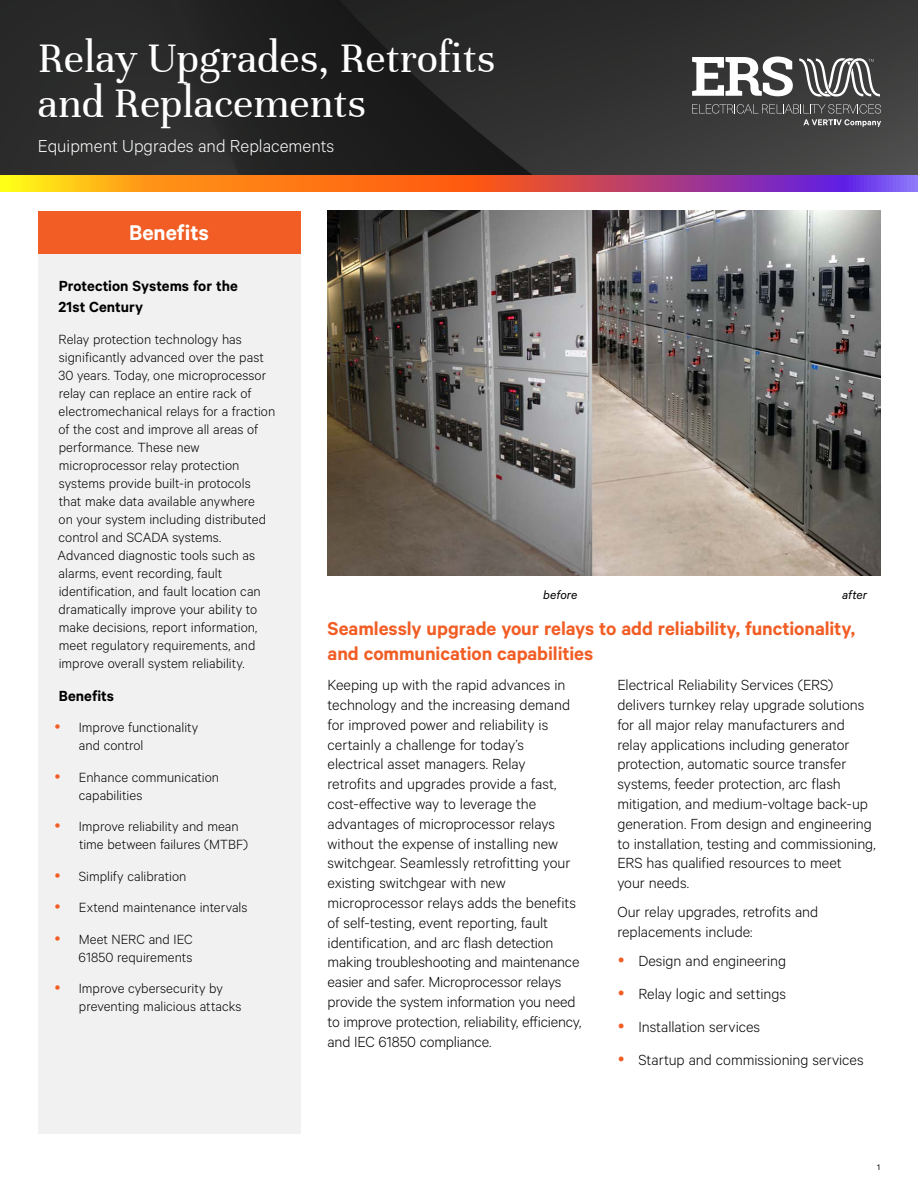
<style>
.page{position:relative;width:918px;height:1188px;background:#fff}
.page>*{position:absolute;margin:0;border:0;box-sizing:border-box;transform-origin:0 0}
.t1{font:45px/45px "Unna";color:#fff}
.t2{font:600 24px "Calibre";color:#fff}
.t3{font:600 21px/25.2px "Calibre";letter-spacing:-.005em;color:#f15d24}
.t4{font:300 19.5px "Calibre";color:#fff}
.t5{font:300 16.5px/19.8px "Calibre";letter-spacing:-.005em;color:#000}
.t6{font:600 16.5px/21px "Calibre";color:#000}
.t7{font:300 15px/18px "Calibre";color:#000}
.t8{font:italic 13.5px "Calibre";letter-spacing:.005em;color:#000}
.t9{font:9px "Calibre";color:#000}
</style>
<div class="page">
<img style="left:0;top:0;width:918px;height:176px">
<svg style="left:692px;top:56px;width:101px;height:40px"></svg>
<svg style="left:692px;top:104px;width:189px;height:23px;background:#525252"></svg>
<svg style="left:799px;top:58px;width:81px;height:39px"></svg>
<svg style="left:0;top:176px;width:918px;height:16px;background:#d3684f"></svg>
<div style="left:38px;top:211px;width:263px;height:43px;background:#f15d24"></div>
<div style="left:38px;top:254px;width:263px;height:880px;background:#f1f1f2"></div>
<img style="left:328px;top:211px;width:552px;height:365px">
<h1 class="t1" style="left:38px;top:36px;width:459px">Relay Upgrades, Retrofits and Replacements</h1>
<p class="t4" style="left:38px;top:134px;width:298px">Equipment Upgrades and Replacements</p>
<h2 class="t2" style="left:129px;top:219px;width:81px">Benefits</h2>
<p class="t6" style="left:59px;top:275px;width:181px">Protection Systems for the<br>21st Century</p>
<p class="t7" style="left:58px;top:329px;width:219px">Relay protection technology has significantly advanced over the past 30 years. Today, one microprocessor relay can replace an entire rack of electromechanical relays for a fraction of the cost and improve all areas of performance. These new microprocessor relay protection systems provide built-in protocols that make data available anywhere<br>on your system including distributed control and SCADA systems.<br>Advanced diagnostic tools such as alarms, event recording, fault identification, and fault location can dramatically improve your ability to make decisions, report information, meet regulatory requirements, and improve overall system reliability.</p>
<p class="t6" style="left:59px;top:685px;width:57px">Benefits</p>
<p class="t7" style="left:79px;top:718px;width:121px">Improve functionality and control</p>
<p class="t7" style="left:79px;top:768px;width:142px">Enhance communication capabilities</p>
<p class="t7" style="left:79px;top:817px;width:171px">Improve reliability and mean time between failures (MTBF)</p>
<p class="t7" style="left:79px;top:860px;width:170px;line-height:31.5px">Simplify calibration<br>Extend maintenance intervals<br>Meet NERC and IEC</p>
<p class="t7" style="left:79px;top:941px;width:146px;line-height:31.5px">61850 requirements<br>Improve cybersecurity by</p>
<p class="t7" style="left:79px;top:997px;width:164px">preventing malicious attacks</p>
<p class="t8" style="left:543px;top:587px;width:36px">before</p>
<p class="t8" style="left:842px;top:587px;width:27px">after</p>
<p class="t3" style="left:328px;top:615px;width:529px">Seamlessly upgrade your relays to add reliability, functionality, and communication capabilities</p>
<p class="t5" style="left:328px;top:674px;width:255px">Keeping up with the rapid advances in technology and the increasing demand for improved power and reliability is certainly a challenge for today’s electrical asset managers. Relay<br>retrofits and upgrades provide a fast, cost-effective way to leverage the advantages of microprocessor relays without the expense of installing new switchgear. Seamlessly retrofitting your existing switchgear with new microprocessor relays adds the benefits of self-testing, event reporting, fault identification, and arc flash detection making troubleshooting and maintenance easier and safer. Microprocessor relays provide the system information you need to improve protection, reliability, efficiency, and IEC 61850 compliance.</p>
<p class="t5" style="left:617px;top:674px;width:260px">Electrical Reliability Services (ERS) delivers turnkey relay upgrade solutions for all major relay manufacturers and relay applications including generator protection, automatic source transfer systems, feeder protection, arc flash mitigation, and medium-voltage back-up generation. From design and engineering to installation, testing and commissioning, ERS has qualified resources to meet<br>your needs.</p>
<p class="t5" style="left:617px;top:901px;width:202px">Our relay upgrades, retrofits and replacements include:</p>
<p class="t5" style="left:638px;top:943px;width:227px;line-height:33.3px">Design and engineering<br>Relay logic and settings<br>Installation services<br>Startup and commissioning services</p>
<p class="t9" style="left:877px;top:1162px;width:4px">1</p>
</div>
